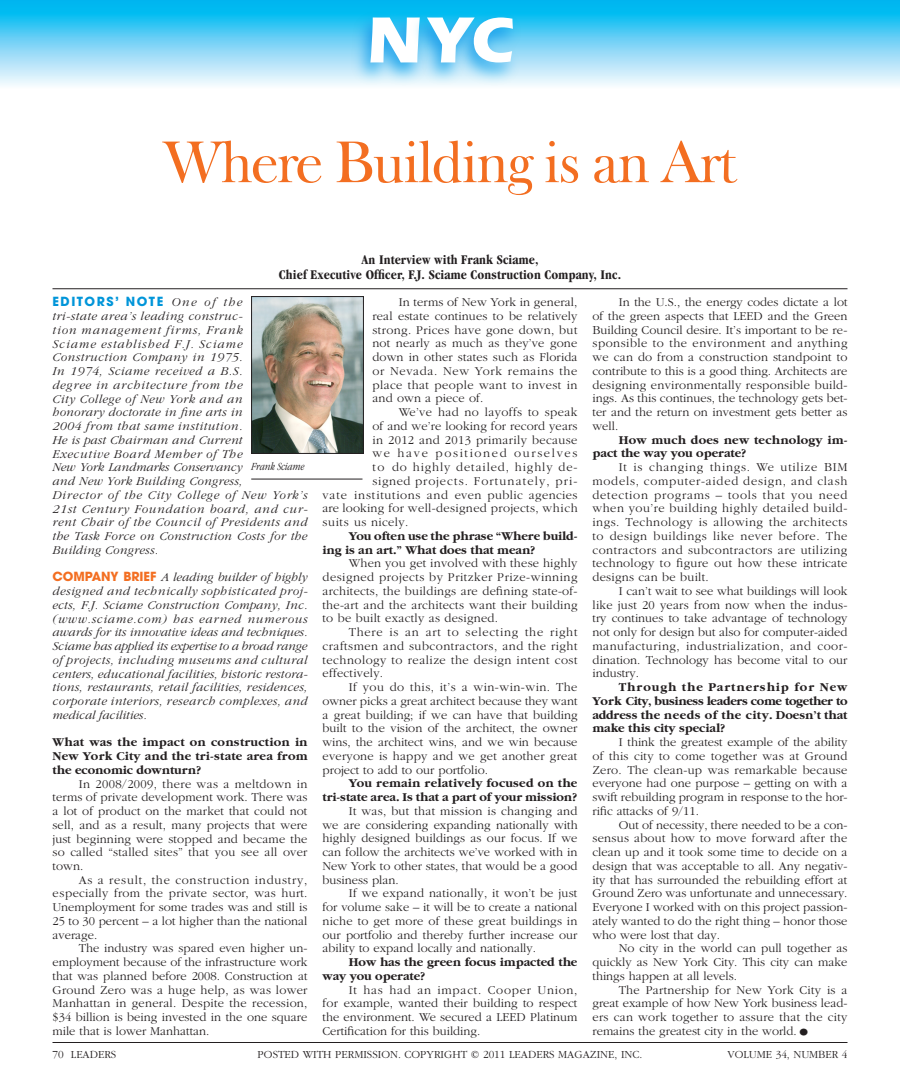
<style>
.page{position:relative;width:900px;height:1080px;background:#fff}
.page>*{position:absolute;margin:0;border:0;box-sizing:border-box;transform-origin:0 0}
.t1{font:60px "Frys Baskerville BT";letter-spacing:-.04em;color:#f36e21}
.t2{font:700 condensed 13.75px/15px "Garamond";letter-spacing:.01em;color:#231f20;text-align:center}
.t3{font:300 12.5px/13.8px "Garamond";letter-spacing:.005em;color:#231f20;text-align:justify}
.t4{font:italic 300 12.5px/13.8px "Garamond";letter-spacing:.04em;color:#231f20}
.t5{font:700 12.5px/13.8px "Garamond";color:#231f20;text-align:justify}
.t6{font:300 12.5px "Garamond";letter-spacing:.03em;color:#231f20}
.t7{font:700 12.5px/13.8px "Garamond";letter-spacing:.02em;color:#231f20}
.t8{font:300 12.5px "Garamond";letter-spacing:.05em;color:#231f20}
.t9{font:300 12.5px "Garamond";letter-spacing:.09em;color:#231f20}
.t10{font:300 12.5px "Garamond";letter-spacing:.07em;color:#231f20}
.t11{font:300 12.5px "Garamond";letter-spacing:.13em;color:#231f20}
.t12{font:700 12.5px "Avant Garde";letter-spacing:.12em;color:#0095d9}
.t13{font:300 11.25px "Garamond";color:#231f20}
.t14{font:italic 300 condensed 11.25px "Garamond";color:#231f20}
.s1{font-family:"Garamond";font-weight:300;font-style:italic;color:#231f20}
.s2{font-family:"Avant Garde";font-weight:700;font-style:normal;color:#f36e21}
.s3{font-size:22.5px}
</style>
<div class="page">
<div style="left:0;top:0;width:900px;height:89px;background:linear-gradient(to bottom,#00b1ef,#fffafe)"></div>
<img style="left:347px;top:8px;width:56px;height:81px">
<svg style="left:370px;top:18px;width:33px;height:44px"></svg>
<img style="left:403px;top:8px;width:47px;height:81px">
<img style="left:450px;top:8px;width:77px;height:81px">
<svg style="left:427px;top:17px;width:86px;height:45px"></svg>
<img style="left:253px;top:298px;width:109px;height:154px">
<div style="left:251px;top:296px;width:113px;height:158px;border:1px solid #231f20"></div>
<hr style="left:251px;top:479px;width:111px;height:1px;background:#231f20">
<hr style="left:52px;top:288px;width:796px;height:1px;background:#231f20">
<hr style="left:52px;top:1042px;width:796px;height:1px;background:#231f20">
<h1 class="t1" style="left:163px;top:125px;width:576px">Where Building is an Art</h1>
<p class="t2" style="left:279px;top:252px;width:344px">An Interview with Frank Sciame,<br>Chief Executive Officer, F.J. Sciame Construction Company, Inc.</p>
<p class="t12" style="left:52px;top:294px;width:191px">EDITORS’ NOTE <span class="s1">One of the</span></p>
<p class="t4" style="left:52px;top:309px;width:257px">tri-state area’s leading construc-<br>tion management firms, Frank<br>Sciame established F.J. Sciame Construction Company in 1975.<br>In 1974, Sciame received a B.S.<br>degree in architecture from the<br>City College of New York and an<br>honorary doctorate in fine arts in<br>2004 from that same institution.<br>He is past Chairman and Current<br>Executive Board Member of The<br>New York Landmarks Conservancy<br>and New York Building Congress,<br>Director of the City College of New York’s 21st Century Foundation board, and cur&shy;rent Chair of the Council of Presidents and the Task Force on Construction Costs for the Building Congress.</p>
<p class="t4" style="left:52px;top:571px;width:257px;text-align:justify"><span class="s2">COMPANY BRIEF</span> A leading builder of highly designed and technically sophisticated proj&shy;ects, F.J. Sciame Construction Company, Inc. (www.sciame.com) has earned numerous awards for its innovative ideas and techniques.<br>Sciame has applied its expertise to a broad range of projects, including museums and cultural centers, educational facilities, historic restora&shy;tions, restaurants, retail facilities, residences, corporate interiors, research complexes, and medical facilities.</p>
<p class="t5" style="left:52px;top:736px;width:257px">What was the impact on construction in New York City and the tri-state area from the economic downturn?</p>
<p class="t3" style="left:52px;top:777px;width:257px;text-indent:26px">In 2008/2009, there was a meltdown in terms of private development work. There was a lot of product on the market that could not sell, and as a result, many projects that were just beginning were stopped and became the so called “stalled sites” that you see all over town.</p>
<p class="t3" style="left:52px;top:873px;width:257px;text-indent:26px">As a result, the construction industry, especially from the private sector, was hurt.<br>Unemployment for some trades was and still is 25 to 30 percent – a lot higher than the national average.</p>
<p class="t3" style="left:52px;top:942px;width:257px;text-indent:26px">The industry was spared even higher un&shy;employment because of the infrastructure work that was planned before 2008. Construction at Ground Zero was a huge help, as was lower Manhattan in general. Despite the recession, $34 billion is being invested in the one square mile that is lower Manhattan.</p>
<p class="t14" style="left:251px;top:460px;width:55px">Frank Sciame</p>
<p class="t3" style="left:372px;top:296px;width:207px;text-indent:26px">In terms of New York in general, real estate continues to be relatively strong. Prices have gone down, but not nearly as much as they’ve gone down in other states such as Florida or Nevada. New York remains the place that people want to invest in and own a piece of.</p>
<p class="t6" style="left:399px;top:406px;width:180px">We’ve had no layoffs to speak</p>
<p class="t3" style="left:372px;top:419px;width:207px">of and we’re looking for record years</p>
<p class="t6" style="left:372px;top:433px;width:206px">in 2012 and 2013 primarily because</p>
<p class="t11" style="left:372px;top:447px;width:206px">we have positioned ourselves</p>
<p class="t10" style="left:372px;top:461px;width:206px">to do highly detailed, highly de-</p>
<p class="t9" style="left:372px;top:474px;width:207px">signed projects. Fortunately, pri-</p>
<p class="t8" style="left:322px;top:488px;width:257px">vate institutions and even public agencies</p>
<p class="t6" style="left:322px;top:502px;width:257px">are looking for well-designed projects, which</p>
<p class="t6" style="left:322px;top:516px;width:87px">suits us nicely.</p>
<p class="t5" style="left:322px;top:529px;width:256px;text-indent:26px">You often use the phrase “Where build&shy;ing is an art.” What does that mean?</p>
<p class="t3" style="left:322px;top:557px;width:257px;text-indent:26px">When you get involved with these highly designed projects by Pritzker Prize-winning architects, the buildings are defining state-of&shy;the-art and the architects want their building to be built exactly as designed.</p>
<p class="t3" style="left:322px;top:626px;width:257px;text-indent:26px">There is an art to selecting the right craftsmen and subcontractors, and the right technology to realize the design intent cost effectively.</p>
<p class="t3" style="left:322px;top:681px;width:257px;text-indent:26px">If you do this, it’s a win-win-win. The owner picks a great architect because they want a great building; if we can have that building built to the vision of the architect, the owner wins, the architect wins, and we win because everyone is happy and we get another great project to add to our portfolio.</p>
<p class="t5" style="left:322px;top:777px;width:256px;text-align:right">You remain relatively focused on the tri-state area. Is that a part of your mission?</p>
<p class="t3" style="left:322px;top:804px;width:257px;text-indent:26px">It was, but that mission is changing and we are considering expanding nationally with highly designed buildings as our focus. If we can follow the architects we’ve worked with in New York to other states, that would be a good business plan.</p>
<p class="t3" style="left:322px;top:887px;width:257px;text-indent:26px">If we expand nationally, it won’t be just for volume sake – it will be to create a national niche to get more of these great buildings in our portfolio and thereby further increase our ability to expand locally and nationally.</p>
<p class="t5" style="left:322px;top:956px;width:256px;text-indent:26px">How has the green focus impacted the way you operate?</p>
<p class="t3" style="left:322px;top:983px;width:257px;text-indent:26px">It has had an impact. Cooper Union, for example, wanted their building to respect the environment. We secured a LEED Platinum Certification for this building.</p>
<p class="t3" style="left:593px;top:296px;width:257px;text-indent:26px">In the U.S., the energy codes dictate a lot of the green aspects that LEED and the Green Building Council desire. It’s important to be re&shy;sponsible to the environment and anything we can do from a construction standpoint to contribute to this is a good thing. Architects are designing environmentally responsible build&shy;ings. As this continues, the technology gets bet&shy;ter and the return on investment gets better as well.</p>
<p class="t7" style="left:593px;top:433px;width:257px;text-indent:26px">How much does new technology im&shy;pact the way you operate?</p>
<p class="t3" style="left:593px;top:461px;width:257px;text-indent:26px">It is changing things. We utilize BIM models, computer-aided design, and clash detection programs – tools that you need when you’re building highly detailed build&shy;ings. Technology is allowing the architects to design buildings like never before. The contractors and subcontractors are utilizing technology to figure out how these intricate designs can be built.</p>
<p class="t3" style="left:593px;top:584px;width:257px;text-indent:26px">I can’t wait to see what buildings will look like just 20 years from now when the indus&shy;try continues to take advantage of technology not only for design but also for computer-aided manufacturing, industrialization, and coor&shy;dination. Technology has become vital to our industry.</p>
<p class="t5" style="left:593px;top:681px;width:257px;text-indent:26px">Through the Partnership for New York City, business leaders come together to address the needs of the city. Doesn’t that make this city special?</p>
<p class="t3" style="left:593px;top:736px;width:257px;text-indent:26px">I think the greatest example of the ability of this city to come together was at Ground Zero. The clean-up was remarkable because everyone had one purpose – getting on with a swift rebuilding program in response to the hor&shy;rific attacks of 9/11.</p>
<p class="t3" style="left:593px;top:818px;width:257px;text-indent:26px">Out of necessity, there needed to be a con&shy;sensus about how to move forward after the clean up and it took some time to decide on a design that was acceptable to all. Any negativ&shy;ity that has surrounded the rebuilding effort at Ground Zero was unfortunate and unnecessary.<br>Everyone I worked with on this project passion&shy;ately wanted to do the right thing – honor those who were lost that day.</p>
<p class="t3" style="left:593px;top:942px;width:257px;text-indent:26px">No city in the world can pull together as quickly as New York City. This city can make things happen at all levels.</p>
<p class="t3" style="left:593px;top:983px;width:256px;text-indent:26px">The Partnership for New York City is a great example of how New York business lead&shy;ers can work together to assure that the city remains the greatest city in the world.<span class="s3">•</span></p>
<p class="t13" style="left:52px;top:1048px;width:13px">70</p>
<p class="t13" style="left:71px;top:1048px;width:47px">LEADERS</p>
<p class="t13" style="left:258px;top:1048px;width:386px">POSTED WITH PERMISSION. COPYRIGHT © 2011 LEADERS MAGAZINE, INC.</p>
<p class="t13" style="left:728px;top:1048px;width:121px">VOLUME 34, NUMBER 4</p>
</div>
